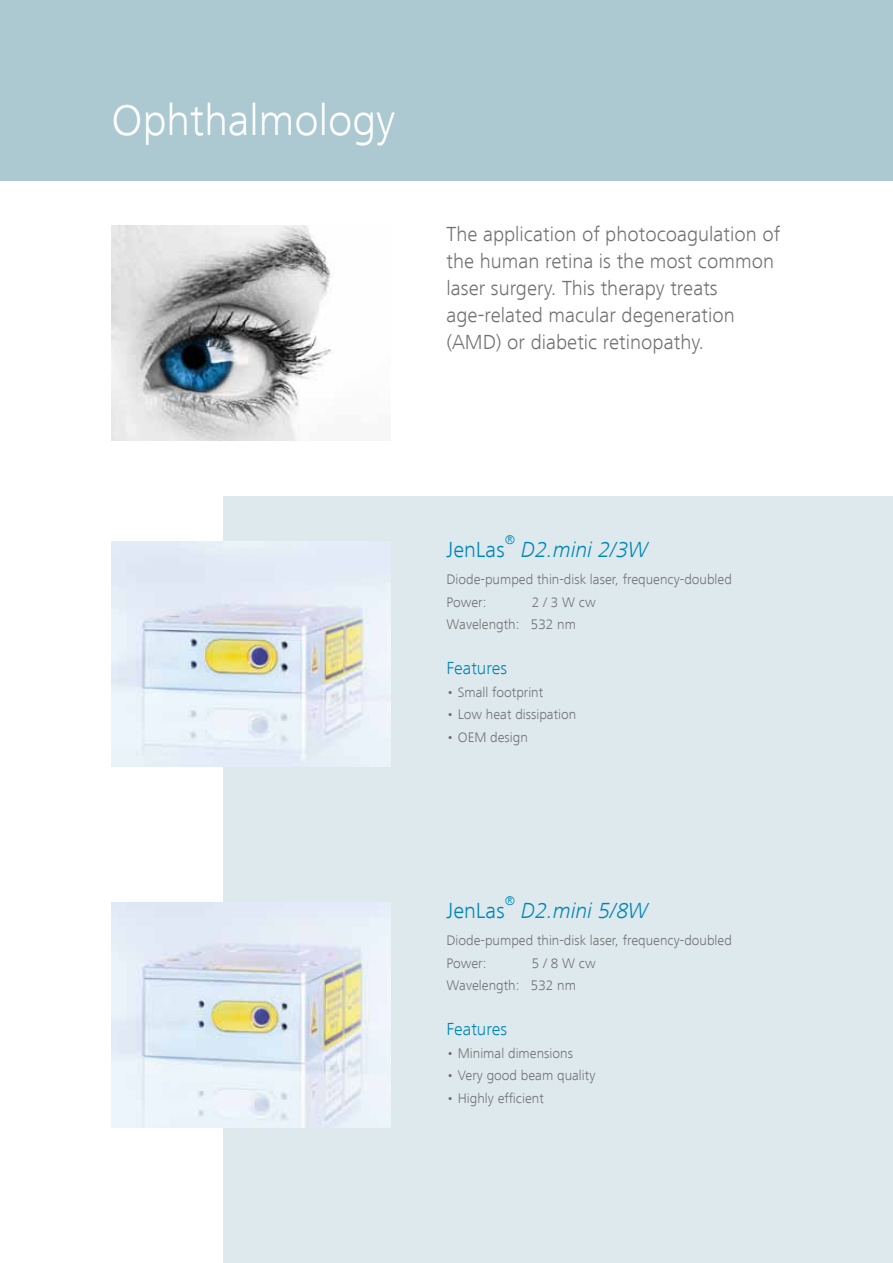
<style>
.page{position:relative;width:893px;height:1263px;background:#fff}
.page>*{position:absolute;margin:0;border:0;box-sizing:border-box;transform-origin:0 0}
.t1{font:300 45px "Frutiger Next LT";color:#fff}
.t2{font:italic 300 22.5px "Frutiger Next LT";color:#0085b7}
.t3{font:300 22.5px "Frutiger Next LT";color:#0085b7}
.t4{font:300 21px/27px "Frutiger Next LT";color:#707172}
.t5{font:300 18px "Frutiger Next LT";color:#0085b7}
.t6{font:300 14.25px/22.5px "Frutiger Next LT";color:#707172}
.t7{font:300 13.05px "Frutiger Next LT";color:#0085b7}
</style>
<div class="page">
<div style="left:223px;top:496px;width:670px;height:767px;background:#dee9ed"></div>
<div style="left:0;top:0;width:893px;height:180px;background:#acc9d2"></div>
<img style="left:112px;top:541px;width:279px;height:226px">
<img style="left:112px;top:902px;width:279px;height:226px">
<img style="left:112px;top:225px;width:220px;height:215px">
<h1 class="t1" style="left:112px;top:96px;width:285px">Ophthalmology</h1>
<h3 class="t4" style="left:446px;top:220px;width:335px">The application of photocoagulation of the human retina is the most common laser surgery. This therapy treats age-related macular degeneration (AMD) or diabetic retinopathy.</h3>
<p class="t7" style="left:505px;top:532px;width:12px">®</p>
<h2 class="t2" style="left:521px;top:538px;width:129px">D2.mini 2/3W</h2>
<p class="t6" style="left:446px;top:568px;width:287px">Diode-pumped thin-disk laser, frequency-doubled<br>Power:</p>
<h2 class="t3" style="left:446px;top:538px;width:60px">JenLas</h2>
<p class="t6" style="left:446px;top:591px;width:151px;text-indent:85px">2 / 3 W cw<br>Wavelength: 532 nm</p>
<p class="t5" style="left:446px;top:658px;width:62px">Features</p>
<p class="t6" style="left:446px;top:681px;width:98px">• Small footprint</p>
<p class="t6" style="left:446px;top:703px;width:131px">• Low heat dissipation</p>
<p class="t6" style="left:446px;top:726px;width:83px">• OEM design</p>
<p class="t7" style="left:505px;top:893px;width:12px">®</p>
<h2 class="t2" style="left:521px;top:898px;width:129px">D2.mini 5/8W</h2>
<p class="t6" style="left:446px;top:929px;width:287px">Diode-pumped thin-disk laser, frequency-doubled<br>Power:</p>
<h2 class="t3" style="left:446px;top:898px;width:60px">JenLas</h2>
<p class="t6" style="left:446px;top:952px;width:151px;text-indent:85px">5 / 8 W cw<br>Wavelength: 532 nm</p>
<p class="t5" style="left:446px;top:1019px;width:62px">Features</p>
<p class="t6" style="left:446px;top:1042px;width:128px">• Minimal dimensions</p>
<p class="t6" style="left:446px;top:1064px;width:150px">• Very good beam quality</p>
<p class="t6" style="left:446px;top:1087px;width:99px">• Highly efficient</p>
</div>
